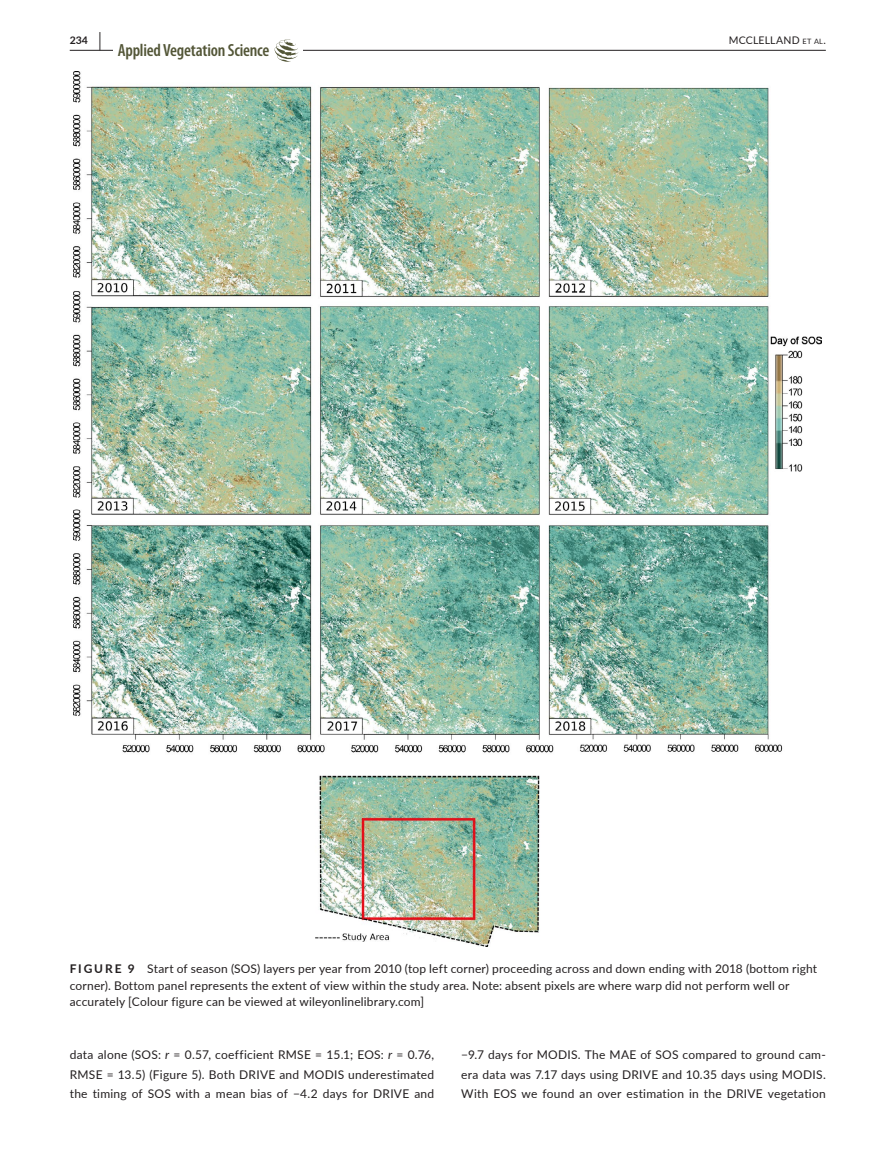
<style>
.page{position:relative;width:893px;height:1174px;background:#fff}
.page>*{position:absolute;margin:0;border:0;box-sizing:border-box;transform-origin:0 0}
.t1{font:600 condensed 17.7px "Myriad Pro";letter-spacing:-.01em;color:#535637}
.t2{font:12px/19.5px "Lato";letter-spacing:.015em;color:#231f20;text-align:justify}
.t3{font:10.5px "Lato";letter-spacing:.02em;color:#231f20}
.t4{font:700 10.5px "Lato";color:#231f20}
.s1{font-size:19.5px}
.s2{font-size:7.35px}
.s3{font-weight:700}
.s4{font-style:italic}
</style>
<div class="page">
<hr style="left:70px;top:50px;width:756px;height:1px;background:#231f20">
<div style="left:114px;top:39px;width:189px;height:23px;background:#fff"></div>
<svg style="left:275px;top:39px;width:24px;height:23px"></svg>
<img style="left:74px;top:72px;width:748px;height:874px">
<p class="t4" style="left:70px;top:33px;width:33px">234 <span class="s1">|</span></p>
<h1 class="t1" style="left:118px;top:40px;width:153px">Applied Vegetation Science</h1>
<p class="t3" style="left:729px;top:33px;width:98px">MCCLELLAND <span class="s2">et al</span>.</p>
<p class="t2" style="left:70px;top:960px;width:749px;line-height:16.5px;text-align:left"><span class="s3">FIGURE 9</span> Start of season (SOS) layers per year from 2010 (top left corner) proceeding across and down ending with 2018 (bottom right corner). Bottom panel represents the extent of view within the study area. Note: absent pixels are where warp did not perform well or accurately [Colour figure can be viewed at wileyonlinelibrary.com]</p>
<p class="t2" style="left:70px;top:1044px;width:366px">data alone (SOS: <span class="s4">r</span> = 0.57, coefficient RMSE = 15.1; EOS: <span class="s4">r</span> = 0.76, RMSE = 13.5) (Figure 5). Both DRIVE and MODIS underestimated the timing of SOS with a mean bias of −4.2 days for DRIVE and</p>
<p class="t2" style="left:461px;top:1044px;width:366px">−9.7 days for MODIS. The MAE of SOS compared to ground cam&shy;era data was 7.17 days using DRIVE and 10.35 days using MODIS.<br>With EOS we found an over estimation in the DRIVE vegetation</p>
</div>
